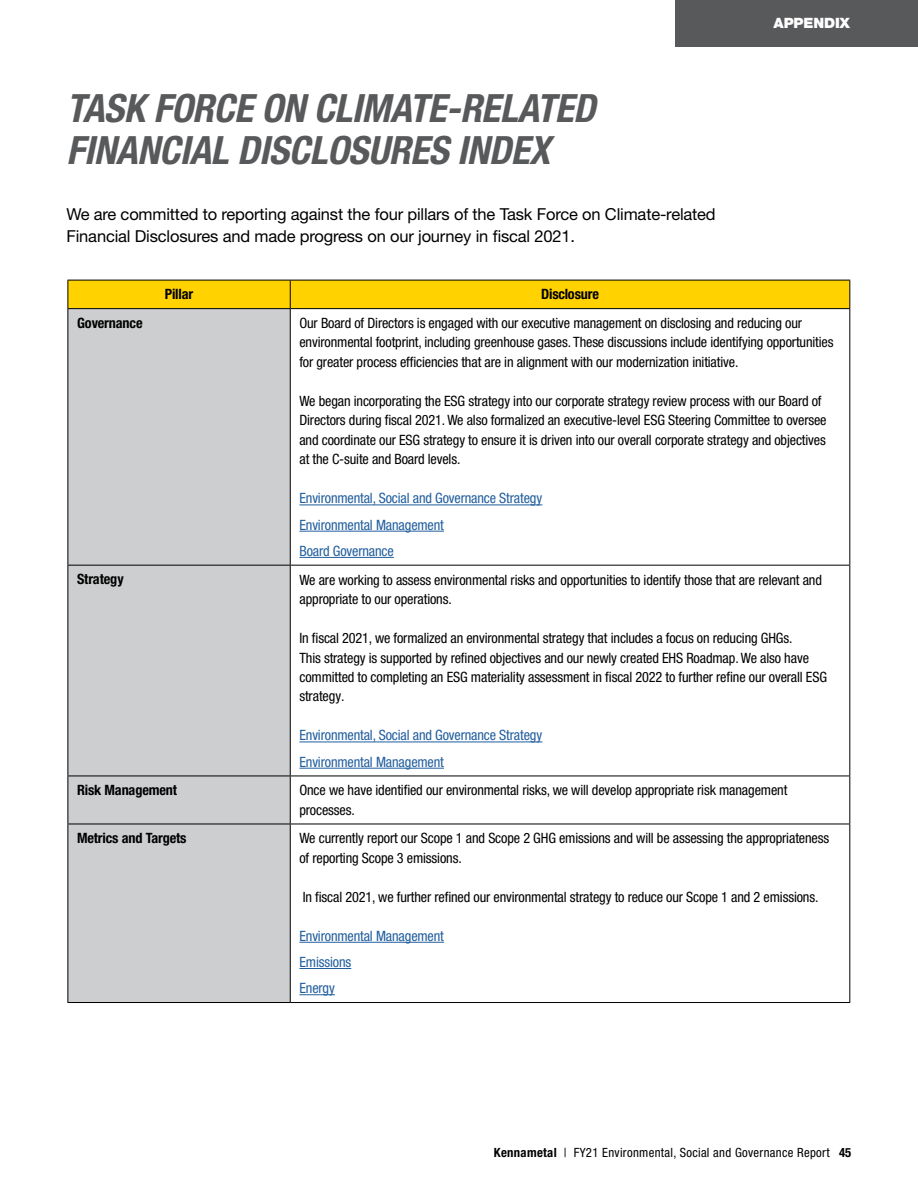
<style>
.page{position:relative;width:918px;height:1188px;background:#fff}
.page>*{position:absolute;margin:0;border:0;box-sizing:border-box;transform-origin:0 0}
.t1{font:italic 700 condensed 39px/42.2px "Helvetica Neue LT Pro";letter-spacing:-.01em;color:#58595b}
.t2{font:16.5px/22.5px "Helvetica Neue LT Pro";letter-spacing:-.01em;color:#000}
.t3{font:condensed 14.25px/19.5px "Helvetica Neue LT Pro";letter-spacing:-.01em;color:#000}
.t4{font:condensed 14.25px/26.2px "Helvetica Neue LT Pro";letter-spacing:-.01em;color:#215e9e}
.t5{font:700 condensed 14.25px "Helvetica Neue LT Pro";letter-spacing:-.01em;color:#000}
.t6{font:900 14.25px "Helvetica Neue LT Pro";letter-spacing:-.01em;color:#fff}
.t7{font:condensed 12.75px "Helvetica Neue LT Pro";letter-spacing:.025em;color:#000}
.s1{font-weight:700}
</style>
<div class="page">
<div style="left:675px;top:0;width:243px;height:46px;background:#58595b"></div>
<div style="left:69px;top:309px;width:221px;height:693px;background:#cccecf"></div>
<div style="left:68px;top:280px;width:782px;height:28px;background:#ffd200"></div>
<hr style="left:68px;top:308px;width:222px;height:1px;background:#000">
<hr style="left:68px;top:309px;width:1px;height:256px;background:#000">
<hr style="left:290px;top:308px;width:560px;height:1px;background:#000">
<hr style="left:290px;top:309px;width:1px;height:256px;background:#000">
<hr style="left:849px;top:309px;width:1px;height:256px;background:#000">
<hr style="left:68px;top:565px;width:222px;height:1px;background:#000">
<hr style="left:68px;top:566px;width:1px;height:210px;background:#000">
<hr style="left:290px;top:565px;width:560px;height:1px;background:#000">
<hr style="left:290px;top:566px;width:1px;height:210px;background:#000">
<hr style="left:849px;top:566px;width:1px;height:210px;background:#000">
<hr style="left:68px;top:776px;width:222px;height:1px;background:#000">
<hr style="left:68px;top:776px;width:1px;height:48px;background:#000">
<hr style="left:290px;top:776px;width:560px;height:1px;background:#000">
<hr style="left:290px;top:776px;width:1px;height:48px;background:#000">
<hr style="left:849px;top:776px;width:1px;height:48px;background:#000">
<hr style="left:68px;top:824px;width:222px;height:1px;background:#000">
<hr style="left:68px;top:824px;width:1px;height:178px;background:#000">
<hr style="left:290px;top:824px;width:560px;height:1px;background:#000">
<hr style="left:290px;top:824px;width:1px;height:178px;background:#000">
<hr style="left:849px;top:824px;width:1px;height:178px;background:#000">
<hr style="left:68px;top:1002px;width:222px;height:1px;background:#000">
<hr style="left:290px;top:1002px;width:560px;height:1px;background:#000">
<hr style="left:299px;top:505px;width:243px;height:1px;background:#215e9e">
<hr style="left:299px;top:531px;width:145px;height:1px;background:#215e9e">
<hr style="left:299px;top:557px;width:95px;height:1px;background:#215e9e">
<hr style="left:299px;top:742px;width:243px;height:1px;background:#215e9e">
<hr style="left:299px;top:768px;width:145px;height:1px;background:#215e9e">
<hr style="left:299px;top:942px;width:145px;height:1px;background:#215e9e">
<hr style="left:299px;top:968px;width:52px;height:1px;background:#215e9e">
<hr style="left:299px;top:994px;width:36px;height:1px;background:#215e9e">
<h1 class="t1" style="left:67px;top:88px;width:531px">TASK FORCE ON CLIMATE-RELATED<br>FINANCIAL DISCLOSURES INDEX</h1>
<p class="t2" style="left:67px;top:202px;width:651px">We are committed to reporting against the four pillars of the Task Force on Climate-related<br>Financial Disclosures and made progress on our journey in fiscal 2021.</p>
<p class="t5" style="left:165px;top:286px;width:30px">Pillar</p>
<p class="t5" style="left:541px;top:286px;width:60px">Disclosure</p>
<p class="t6" style="left:774px;top:14px;width:78px">APPENDIX</p>
<p class="t5" style="left:77px;top:314px;width:67px">Governance</p>
<p class="t3" style="left:299px;top:313px;width:536px">Our Board of Directors is engaged with our executive management on disclosing and reducing our environmental footprint, including greenhouse gases. These discussions include identifying opportunities for greater process efficiencies that are in alignment with our modernization initiative.</p>
<p class="t3" style="left:299px;top:391px;width:529px">We began incorporating the ESG strategy into our corporate strategy review process with our Board of Directors during fiscal 2021. We also formalized an executive-level ESG Steering Committee to oversee and coordinate our ESG strategy to ensure it is driven into our overall corporate strategy and objectives at the C-suite and Board levels.</p>
<p class="t4" style="left:299px;top:485px;width:244px">Environmental, Social and Governance Strategy<br>Environmental Management<br>Board Governance</p>
<p class="t5" style="left:77px;top:571px;width:48px">Strategy</p>
<p class="t3" style="left:299px;top:570px;width:524px">We are working to assess environmental risks and opportunities to identify those that are relevant and appropriate to our operations.</p>
<p class="t3" style="left:299px;top:628px;width:529px">In fiscal 2021, we formalized an environmental strategy that includes a focus on reducing GHGs.<br>This strategy is supported by refined objectives and our newly created EHS Roadmap. We also have committed to completing an ESG materiality assessment in fiscal 2022 to further refine our overall ESG strategy.</p>
<p class="t4" style="left:299px;top:722px;width:244px">Environmental, Social and Governance Strategy<br>Environmental Management</p>
<p class="t5" style="left:77px;top:782px;width:102px">Risk Management</p>
<p class="t3" style="left:299px;top:780px;width:489px">Once we have identified our environmental risks, we will develop appropriate risk management processes.</p>
<p class="t5" style="left:77px;top:830px;width:111px">Metrics and Targets</p>
<p class="t3" style="left:299px;top:828px;width:531px">We currently report our Scope 1 and Scope 2 GHG emissions and will be assessing the appropriateness of reporting Scope 3 emissions.</p>
<p class="t3" style="left:303px;top:887px;width:517px">In fiscal 2021, we further refined our environmental strategy to reduce our Scope 1 and 2 emissions.</p>
<p class="t4" style="left:299px;top:923px;width:146px">Environmental Management<br>Emissions<br>Energy</p>
<p class="t7" style="left:494px;top:1145px;width:359px"><span class="s1">Kennametal</span> | FY21 Environmental, Social and Governance Report <span class="s1">45</span></p>
</div>
